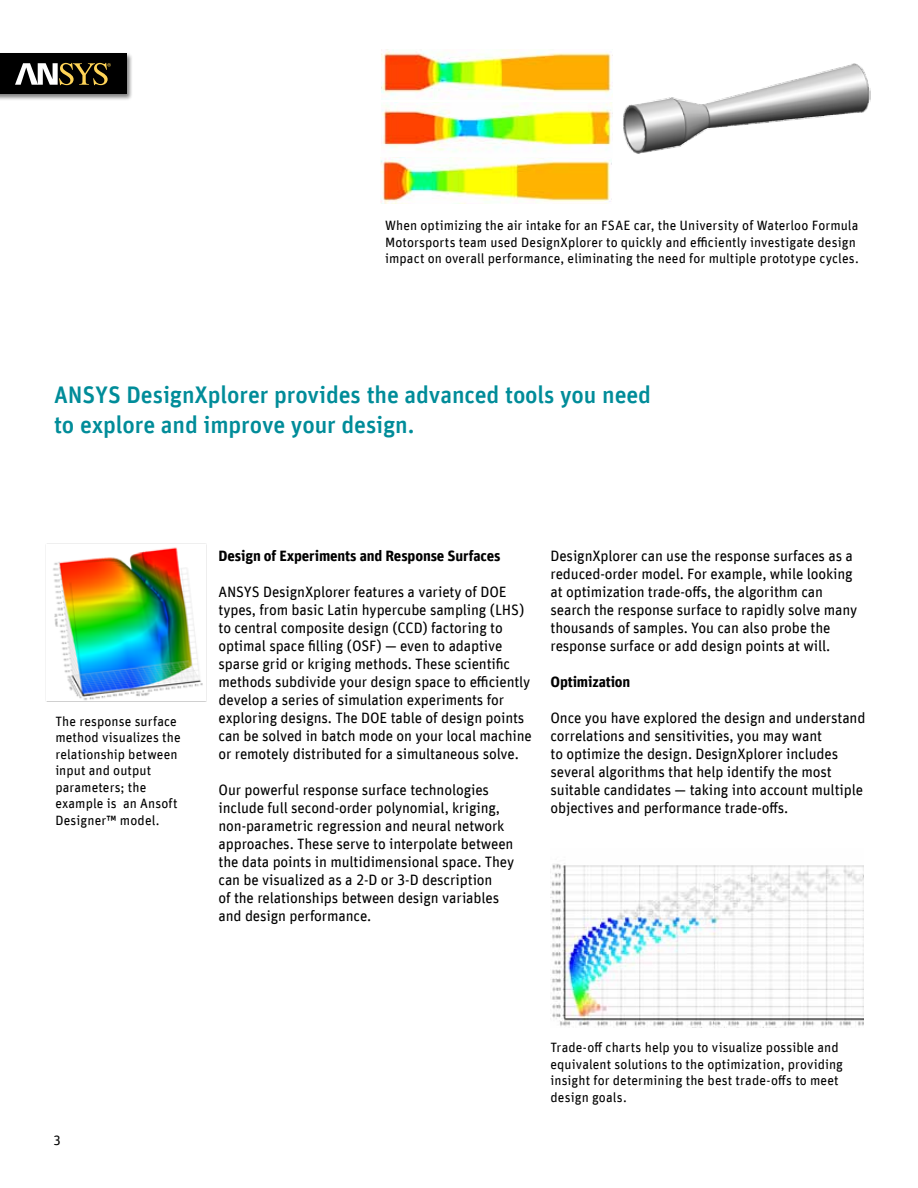
<style>
.page{position:relative;width:918px;height:1188px;background:#fff}
.page>*{position:absolute;margin:0;border:0;box-sizing:border-box;transform-origin:0 0}
.t1{font:500 24px/30px "Unit Offc Pro";letter-spacing:-.005em;color:#008c99}
.t2{font:15px/18px "Unit Offc Pro";letter-spacing:-.01em;color:#000}
.t3{font:700 15px "Unit Offc Pro";letter-spacing:-.01em;color:#000}
.t4{font:13.5px/16.5px "Unit Offc Pro";letter-spacing:.005em;color:#000}
</style>
<div class="page">
<div style="left:0;top:52px;width:133px;height:49px;background:#000;opacity:.5"></div>
<div style="left:0;top:54px;width:126px;height:40px;background:#000"></div>
<svg style="left:15px;top:63px;width:96px;height:22px"></svg>
<img style="left:381px;top:103px;width:232px;height:101px">
<img style="left:381px;top:49px;width:232px;height:50px">
<img style="left:623px;top:63px;width:247px;height:91px">
<img style="left:45px;top:543px;width:162px;height:159px">
<img style="left:551px;top:864px;width:313px;height:164px">
<p class="t4" style="left:385px;top:216px;width:475px">When optimizing the air intake for an FSAE car, the University of Waterloo Formula<br>Motorsports team used DesignXplorer to quickly and efficiently investigate design impact on overall performance, eliminating the need for multiple prototype cycles.</p>
<h1 class="t1" style="left:54px;top:379px;width:599px">ANSYS DesignXplorer provides the advanced tools you need to explore and improve your design.</h1>
<p class="t4" style="left:55px;top:712px;width:127px">The response surface method visualizes the relationship between input and output parameters; the example is an Ansoft<br>Designer™ model.</p>
<p class="t3" style="left:219px;top:545px;width:283px">Design of Experiments and Response Surfaces</p>
<p class="t2" style="left:219px;top:582px;width:315px">ANSYS DesignXplorer features a variety of DOE types, from basic Latin hypercube sampling (LHS) to central composite design (CCD) factoring to optimal space filling (OSF) — even to adaptive sparse grid or kriging methods. These scientific methods subdivide your design space to efficiently develop a series of simulation experiments for exploring designs. The DOE table of design points can be solved in batch mode on your local machine or remotely distributed for a simultaneous solve.</p>
<p class="t2" style="left:219px;top:780px;width:297px">Our powerful response surface technologies include full second-order polynomial, kriging, non-parametric regression and neural network approaches. These serve to interpolate between the data points in multidimensional space. They can be visualized as a 2-D or 3-D description<br>of the relationships between design variables and design performance.</p>
<p class="t2" style="left:551px;top:546px;width:308px">DesignXplorer can use the response surfaces as a reduced-order model. For example, while looking at optimization trade-offs, the algorithm can search the response surface to rapidly solve many thousands of samples. You can also probe the response surface or add design points at will.</p>
<p class="t3" style="left:551px;top:670px;width:81px">Optimization</p>
<p class="t2" style="left:551px;top:708px;width:316px">Once you have explored the design and understand correlations and sensitivities, you may want<br>to optimize the design. DesignXplorer includes several algorithms that help identify the most suitable candidates — taking into account multiple objectives and performance trade-offs.</p>
<p class="t4" style="left:53px;top:1131px;width:9px">3</p>
<p class="t4" style="left:551px;top:1039px;width:294px">Trade-off charts help you to visualize possible and equivalent solutions to the optimization, providing insight for determining the best trade-offs to meet design goals.</p>
</div>
